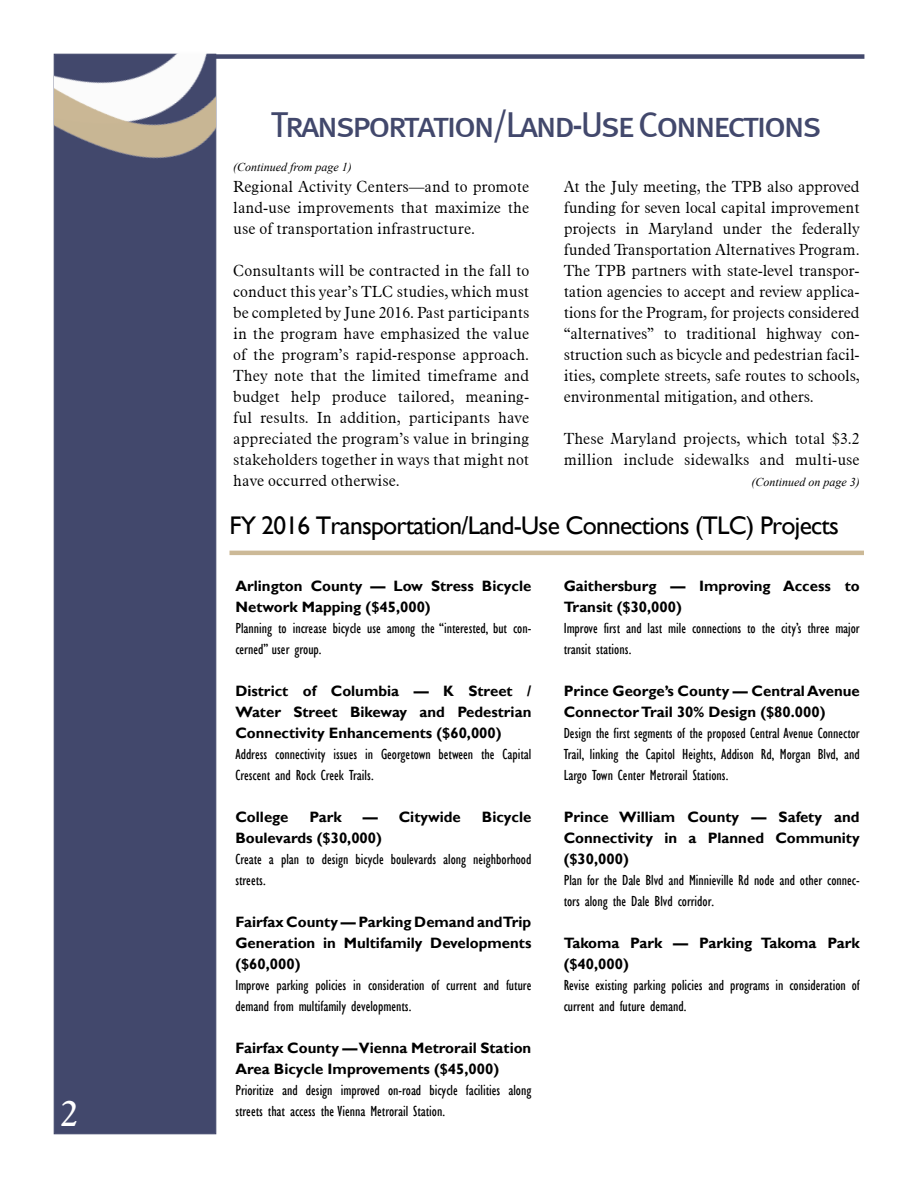
<style>
.page{position:relative;width:918px;height:1188px;background:#fff}
.page>*{position:absolute;margin:0;border:0;box-sizing:border-box;transform-origin:0 0}
.t1{font:36px "Meta Book Caps";letter-spacing:-.08em;color:#42486c}
.t2{font:36px "Aldine 721 BT";color:#fff}
.t3{font:25.5px "Gill Sans";letter-spacing:-.03em;color:#000}
.t4{font:300 15.75px/21px "Aldine 721 BT";color:#000;text-align:justify}
.t5{font:condensed 15px/21px "Gill Sans";color:#000}
.t6{font:700 15px/21px "Gill Sans";color:#000}
.t7{font:italic 12px "Times New Roman";color:#000}
</style>
<div class="page">
<div style="left:210px;top:54px;width:654px;height:5px;background:#42486c"></div>
<div style="left:54px;top:54px;width:162px;height:1080px;background:#42486c"></div>
<img style="left:54px;top:53px;width:162px;height:141px">
<hr style="left:230px;top:551px;width:634px;height:4px;background:#ccb997">
<h1 class="t2" style="left:60px;top:1091px;width:19px">2</h1>
<h1 class="t1" style="left:271px;top:104px;width:553px">Transportation/Land-Use Connections</h1>
<p class="t7" style="left:233px;top:159px;width:120px">(Continued from page 1)</p>
<p class="t4" style="left:233px;top:176px;width:297px">Regional Activity Centers—and to promote land-use improvements that maximize the use of transportation infrastructure.</p>
<p class="t4" style="left:233px;top:260px;width:298px">Consultants will be contracted in the fall to conduct this year’s TLC studies, which must be completed by June 2016. Past participants in the program have emphasized the value of the program’s rapid-response approach.<br>They note that the limited timeframe and budget help produce tailored, meaning&shy;ful results. In addition, participants have appreciated the program’s value in bringing stakeholders together in ways that might not have occurred otherwise.</p>
<p class="t4" style="left:564px;top:176px;width:298px">At the July meeting, the TPB also approved funding for seven local capital improvement projects in Maryland under the federally funded Transportation Alternatives Program.<br>The TPB partners with state-level transpor&shy;tation agencies to accept and review applica&shy;tions for the Program, for projects considered “alternatives” to traditional highway con&shy;struction such as bicycle and pedestrian facil&shy;ities, complete streets, safe routes to schools, environmental mitigation, and others.</p>
<p class="t4" style="left:564px;top:428px;width:298px">These Maryland projects, which total $3.2 million include sidewalks and multi-use</p>
<p class="t7" style="left:751px;top:474px;width:110px">(Continued on page 3)</p>
<h2 class="t3" style="left:230px;top:510px;width:611px">FY 2016 Transportation/Land-Use Connections (TLC) Projects</h2>
<p class="t6" style="left:235px;top:576px;width:298px">Arlington County — Low Stress Bicycle<br>Network Mapping ($45,000)</p>
<p class="t5" style="left:235px;top:618px;width:297px">Planning to increase bicycle use among the “interested, but con&shy;cerned” user group.</p>
<p class="t6" style="left:235px;top:681px;width:298px;text-align:justify">District of Columbia — K Street / Water Street Bikeway and Pedestrian Connectivity Enhancements ($60,000)</p>
<p class="t5" style="left:235px;top:744px;width:297px">Address connectivity issues in Georgetown between the Capital<br>Crescent and Rock Creek Trails.</p>
<p class="t6" style="left:235px;top:807px;width:55px">College</p>
<p class="t6" style="left:309px;top:807px;width:34px">Park</p>
<p class="t6" style="left:363px;top:807px;width:100px">— Citywide</p>
<p class="t6" style="left:482px;top:807px;width:51px">Bicycle</p>
<p class="t6" style="left:235px;top:828px;width:148px">Boulevards ($30,000)</p>
<p class="t5" style="left:235px;top:849px;width:297px">Create a plan to design bicycle boulevards along neighborhood streets.</p>
<p class="t6" style="left:235px;top:912px;width:298px;text-align:justify">Fairfax County — Parking Demand and Trip Generation in Multifamily Developments ($60,000)</p>
<p class="t5" style="left:235px;top:975px;width:298px">Improve parking policies in consideration of current and future demand from multifamily developments.</p>
<p class="t6" style="left:235px;top:1038px;width:298px">Fairfax County — Vienna Metrorail Station<br>Area Bicycle Improvements ($45,000)</p>
<p class="t5" style="left:235px;top:1080px;width:298px">Prioritize and design improved on-road bicycle facilities along streets that access the Vienna Metrorail Station.</p>
<p class="t6" style="left:564px;top:576px;width:298px">Gaithersburg — Improving Access to<br>Transit ($30,000)</p>
<p class="t5" style="left:564px;top:618px;width:298px">Improve first and last mile connections to the city’s three major transit stations.</p>
<p class="t6" style="left:564px;top:681px;width:298px">Prince George’s County — Central Avenue<br>Connector Trail 30% Design ($80.000)</p>
<p class="t5" style="left:564px;top:723px;width:298px;text-align:justify">Design the first segments of the proposed Central Avenue Connector Trail, linking the Capitol Heights, Addison Rd, Morgan Blvd, and Largo Town Center Metrorail Stations.</p>
<p class="t6" style="left:564px;top:807px;width:298px;text-align:justify">Prince William County — Safety and Connectivity in a Planned Community ($30,000)</p>
<p class="t5" style="left:564px;top:870px;width:298px">Plan for the Dale Blvd and Minnieville Rd node and other connec&shy;tors along the Dale Blvd corridor.</p>
<p class="t6" style="left:564px;top:933px;width:298px">Takoma Park — Parking Takoma Park ($40,000)</p>
<p class="t5" style="left:564px;top:975px;width:298px">Revise existing parking policies and programs in consideration of current and future demand.</p>
</div>
